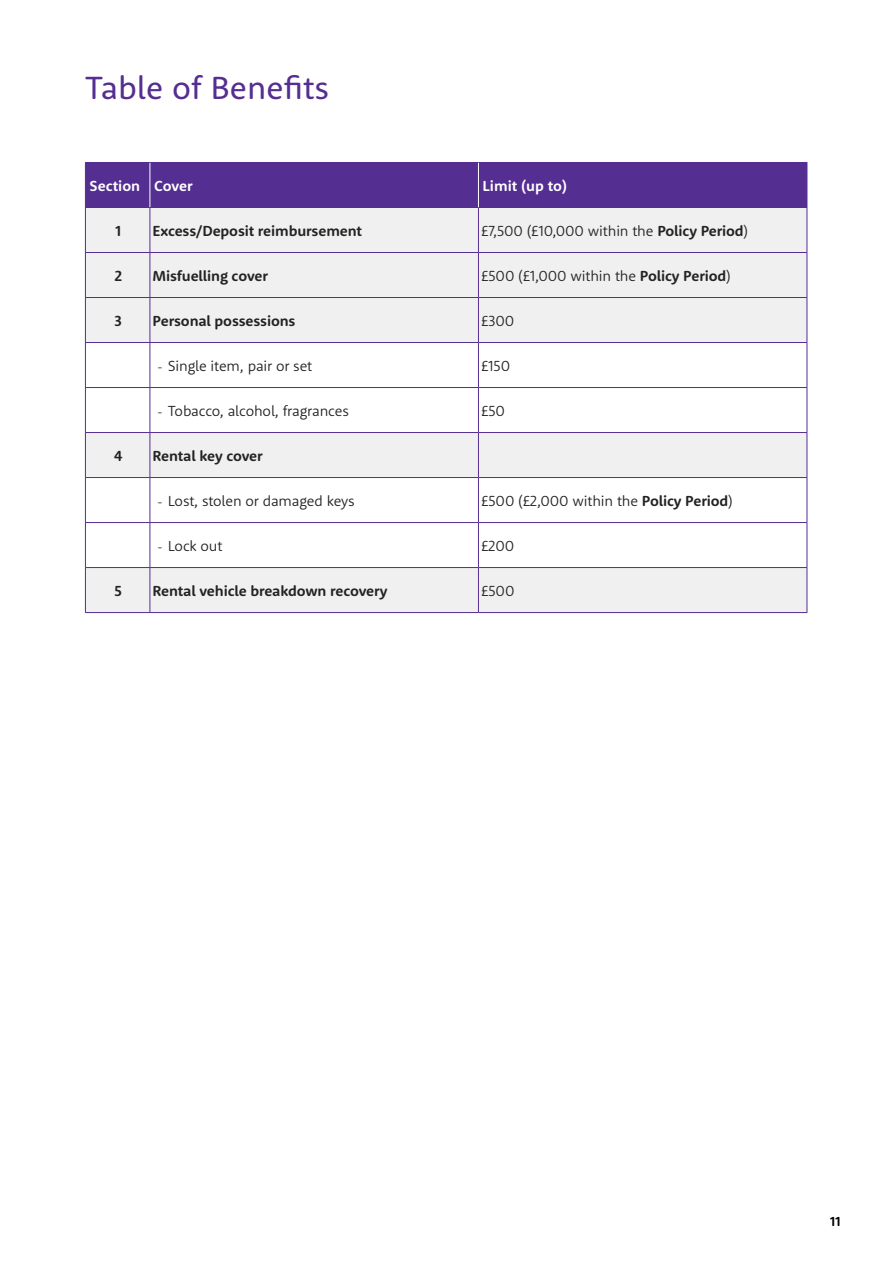
<style>
.page{position:relative;width:893px;height:1263px;background:#fff}
.page>*{position:absolute;margin:0;border:0;box-sizing:border-box;transform-origin:0 0}
.t1{font:33px "Holiday Extras Sans";color:#542e91}
.t2{font:300 15px "Holiday Extras Sans";letter-spacing:-.01em;color:#232323}
.t3{font:700 15px "Holiday Extras Sans";letter-spacing:-.01em;color:#232323}
.t4{font:700 15px "Holiday Extras Sans";color:#fff}
.t5{font:700 13.5px "Holiday Extras Sans";color:#000}
.s1{font-weight:700}
.s2{font-size:12px}
</style>
<div class="page">
<div style="left:86px;top:163px;width:721px;height:44px;background:#542e91"></div>
<div style="left:86px;top:208px;width:721px;height:404px;background:#f0f0f0"></div>
<svg style="left:86px;top:343px;width:721px;height:224px"></svg>
<hr style="left:85px;top:162px;width:65px;height:1px;background:#542e91">
<hr style="left:85px;top:163px;width:1px;height:44px;background:#542e91">
<hr style="left:150px;top:162px;width:328px;height:1px;background:#542e91">
<hr style="left:478px;top:162px;width:329px;height:1px;background:#542e91">
<hr style="left:807px;top:163px;width:1px;height:44px;background:#542e91">
<hr style="left:85px;top:207px;width:65px;height:1px;background:#542e91">
<hr style="left:85px;top:208px;width:1px;height:44px;background:#542e91">
<hr style="left:150px;top:207px;width:328px;height:1px;background:#542e91">
<hr style="left:150px;top:208px;width:1px;height:44px;background:#542e91">
<hr style="left:478px;top:207px;width:329px;height:1px;background:#542e91">
<hr style="left:478px;top:208px;width:1px;height:44px;background:#542e91">
<hr style="left:807px;top:208px;width:1px;height:44px;background:#542e91">
<hr style="left:85px;top:252px;width:65px;height:1px;background:#542e91">
<hr style="left:85px;top:253px;width:1px;height:44px;background:#542e91">
<hr style="left:150px;top:252px;width:328px;height:1px;background:#542e91">
<hr style="left:150px;top:253px;width:1px;height:44px;background:#542e91">
<hr style="left:478px;top:252px;width:329px;height:1px;background:#542e91">
<hr style="left:478px;top:253px;width:1px;height:44px;background:#542e91">
<hr style="left:807px;top:253px;width:1px;height:44px;background:#542e91">
<hr style="left:85px;top:297px;width:65px;height:1px;background:#542e91">
<hr style="left:85px;top:298px;width:1px;height:44px;background:#542e91">
<hr style="left:150px;top:297px;width:328px;height:1px;background:#542e91">
<hr style="left:150px;top:298px;width:1px;height:44px;background:#542e91">
<hr style="left:478px;top:297px;width:329px;height:1px;background:#542e91">
<hr style="left:478px;top:298px;width:1px;height:44px;background:#542e91">
<hr style="left:807px;top:298px;width:1px;height:44px;background:#542e91">
<hr style="left:85px;top:342px;width:65px;height:1px;background:#542e91">
<hr style="left:85px;top:343px;width:1px;height:44px;background:#542e91">
<hr style="left:150px;top:342px;width:328px;height:1px;background:#542e91">
<hr style="left:150px;top:343px;width:1px;height:44px;background:#542e91">
<hr style="left:478px;top:342px;width:329px;height:1px;background:#542e91">
<hr style="left:478px;top:343px;width:1px;height:44px;background:#542e91">
<hr style="left:807px;top:343px;width:1px;height:44px;background:#542e91">
<hr style="left:85px;top:387px;width:65px;height:1px;background:#542e91">
<hr style="left:85px;top:388px;width:1px;height:44px;background:#542e91">
<hr style="left:150px;top:387px;width:328px;height:1px;background:#542e91">
<hr style="left:150px;top:388px;width:1px;height:44px;background:#542e91">
<hr style="left:478px;top:387px;width:329px;height:1px;background:#542e91">
<hr style="left:478px;top:388px;width:1px;height:44px;background:#542e91">
<hr style="left:807px;top:388px;width:1px;height:44px;background:#542e91">
<hr style="left:85px;top:432px;width:65px;height:1px;background:#542e91">
<hr style="left:85px;top:433px;width:1px;height:44px;background:#542e91">
<hr style="left:150px;top:432px;width:328px;height:1px;background:#542e91">
<hr style="left:150px;top:433px;width:1px;height:44px;background:#542e91">
<hr style="left:478px;top:432px;width:329px;height:1px;background:#542e91">
<hr style="left:478px;top:433px;width:1px;height:44px;background:#542e91">
<hr style="left:807px;top:433px;width:1px;height:44px;background:#542e91">
<hr style="left:85px;top:477px;width:65px;height:1px;background:#542e91">
<hr style="left:85px;top:478px;width:1px;height:44px;background:#542e91">
<hr style="left:150px;top:477px;width:328px;height:1px;background:#542e91">
<hr style="left:150px;top:478px;width:1px;height:44px;background:#542e91">
<hr style="left:478px;top:477px;width:329px;height:1px;background:#542e91">
<hr style="left:478px;top:478px;width:1px;height:44px;background:#542e91">
<hr style="left:807px;top:478px;width:1px;height:44px;background:#542e91">
<hr style="left:85px;top:522px;width:65px;height:1px;background:#542e91">
<hr style="left:85px;top:523px;width:1px;height:44px;background:#542e91">
<hr style="left:150px;top:522px;width:328px;height:1px;background:#542e91">
<hr style="left:150px;top:523px;width:1px;height:44px;background:#542e91">
<hr style="left:478px;top:522px;width:329px;height:1px;background:#542e91">
<hr style="left:478px;top:523px;width:1px;height:44px;background:#542e91">
<hr style="left:807px;top:523px;width:1px;height:44px;background:#542e91">
<hr style="left:85px;top:567px;width:65px;height:1px;background:#542e91">
<hr style="left:85px;top:568px;width:1px;height:44px;background:#542e91">
<hr style="left:150px;top:567px;width:328px;height:1px;background:#542e91">
<hr style="left:150px;top:568px;width:1px;height:44px;background:#542e91">
<hr style="left:478px;top:567px;width:329px;height:1px;background:#542e91">
<hr style="left:478px;top:568px;width:1px;height:44px;background:#542e91">
<hr style="left:807px;top:568px;width:1px;height:44px;background:#542e91">
<hr style="left:85px;top:612px;width:65px;height:1px;background:#542e91">
<hr style="left:150px;top:612px;width:328px;height:1px;background:#542e91">
<hr style="left:478px;top:612px;width:329px;height:1px;background:#542e91">
<hr style="left:150px;top:163px;width:1px;height:44px;background:#fff">
<hr style="left:478px;top:163px;width:1px;height:44px;background:#fff">
<h1 class="t1" style="left:85px;top:66px;width:245px">Table of Benefits</h1>
<p class="t4" style="left:90px;top:176px;width:105px">Section Cover</p>
<p class="t4" style="left:483px;top:176px;width:86px">Limit (up to)</p>
<p class="t3" style="left:115px;top:221px;width:7px">1</p>
<p class="t3" style="left:153px;top:221px;width:211px">Excess/Deposit reimbursement</p>
<p class="t2" style="left:481px;top:221px;width:269px">£7,500 (£10,000 within the <span class="s1">Policy Period</span>)</p>
<p class="t3" style="left:115px;top:266px;width:9px">2</p>
<p class="t3" style="left:153px;top:266px;width:117px">Misfuelling cover</p>
<p class="t2" style="left:481px;top:266px;width:251px">£500 (£1,000 within the <span class="s1">Policy Period</span>)</p>
<p class="t3" style="left:115px;top:311px;width:9px">3</p>
<p class="t3" style="left:153px;top:311px;width:144px">Personal possessions</p>
<p class="t2" style="left:481px;top:311px;width:35px">£300</p>
<p class="t2" style="left:157px;top:356px;width:157px"><span class="s2">-</span> Single item, pair or set</p>
<p class="t2" style="left:481px;top:356px;width:31px">£150</p>
<p class="t2" style="left:157px;top:401px;width:193px"><span class="s2">-</span> Tobacco, alcohol, fragrances</p>
<p class="t2" style="left:481px;top:401px;width:26px">£50</p>
<p class="t3" style="left:114px;top:446px;width:10px">4</p>
<p class="t3" style="left:153px;top:446px;width:112px">Rental key cover</p>
<p class="t2" style="left:157px;top:491px;width:199px"><span class="s2">-</span> Lost, stolen or damaged keys</p>
<p class="t2" style="left:481px;top:491px;width:253px">£500 (£2,000 within the <span class="s1">Policy Period</span>)</p>
<p class="t2" style="left:157px;top:536px;width:67px"><span class="s2">-</span> Lock out</p>
<p class="t2" style="left:481px;top:536px;width:35px">£200</p>
<p class="t3" style="left:115px;top:581px;width:9px">5</p>
<p class="t3" style="left:153px;top:581px;width:236px">Rental vehicle breakdown recovery</p>
<p class="t2" style="left:481px;top:581px;width:35px">£500</p>
<p class="t5" style="left:830px;top:1212px;width:12px">11</p>
</div>
